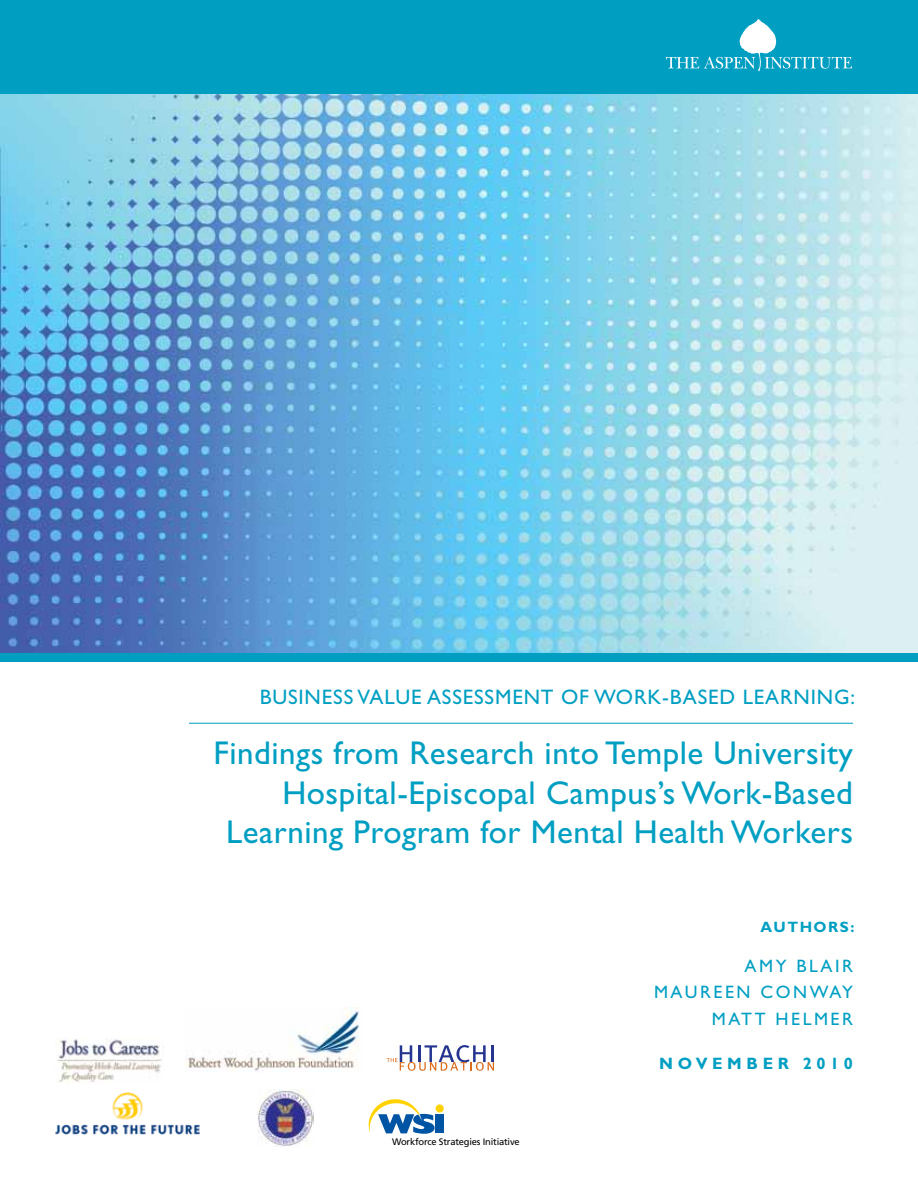
<style>
.page{position:relative;width:918px;height:1188px;background:#fff}
.page>*{position:absolute;margin:0;border:0;box-sizing:border-box;transform-origin:0 0}
.t1{font:33px/39.6px "Gill Sans";letter-spacing:.015em;color:#009fc2;text-align:right}
.t2{font:21px "Gill Sans";letter-spacing:.04em;color:#009fc2}
.t3{font:18px/26.4px "Gill Sans";letter-spacing:.14em;color:#009fc2;text-align:right}
.t4{font:700 16.5px "Gill Sans";letter-spacing:.28em;color:#009fc2}
.t5{font:700 15px "Gill Sans";letter-spacing:.1em;color:#009fc2}
.t6{font:9.45px "Frutiger";letter-spacing:-.02em;color:#000}
</style>
<div class="page">
<div style="left:0;top:0;width:918px;height:662px;background:#009fc2"></div>
<img style="left:0;top:94px;width:918px;height:559px">
<hr style="left:189px;top:723px;width:664px;height:1px;background:#009fc2">
<svg style="left:666px;top:19px;width:186px;height:52px"></svg>
<svg style="left:387px;top:1045px;width:107px;height:26px"></svg>
<img style="left:55px;top:1092px;width:145px;height:43px">
<img style="left:57px;top:1038px;width:105px;height:45px">
<img style="left:186px;top:1007px;width:173px;height:65px">
<img style="left:257px;top:1090px;width:57px;height:57px">
<div style="left:435px;top:1115px;width:9px;height:18px;background:#0054a4"></div>
<svg style="left:368px;top:1099px;width:67px;height:35px"></svg>
<div style="left:436px;top:1104px;width:8px;height:9px;background:#ffd200;border-radius:50%"></div>
<p class="t2" style="left:260px;top:685px;width:597px">Business Value Assessment of Work-Based Learning:</p>
<p class="t1" style="left:213px;top:733px;width:641px">Findings from Research into Temple University<br>Hospital-Episcopal Campus’s Work-Based<br>Learning Program for Mental Health Workers</p>
<p class="t6" style="left:392px;top:1136px;width:129px">Workforce Strategies Initiative</p>
<p class="t5" style="left:761px;top:918px;width:95px">AUTHORS:</p>
<p class="t3" style="left:654px;top:953px;width:200px">Amy Blair<br>Maur een Conway<br>Matt Helmer</p>
<p class="t4" style="left:659px;top:1054px;width:195px">NOV EMBER 2010</p>
</div>
